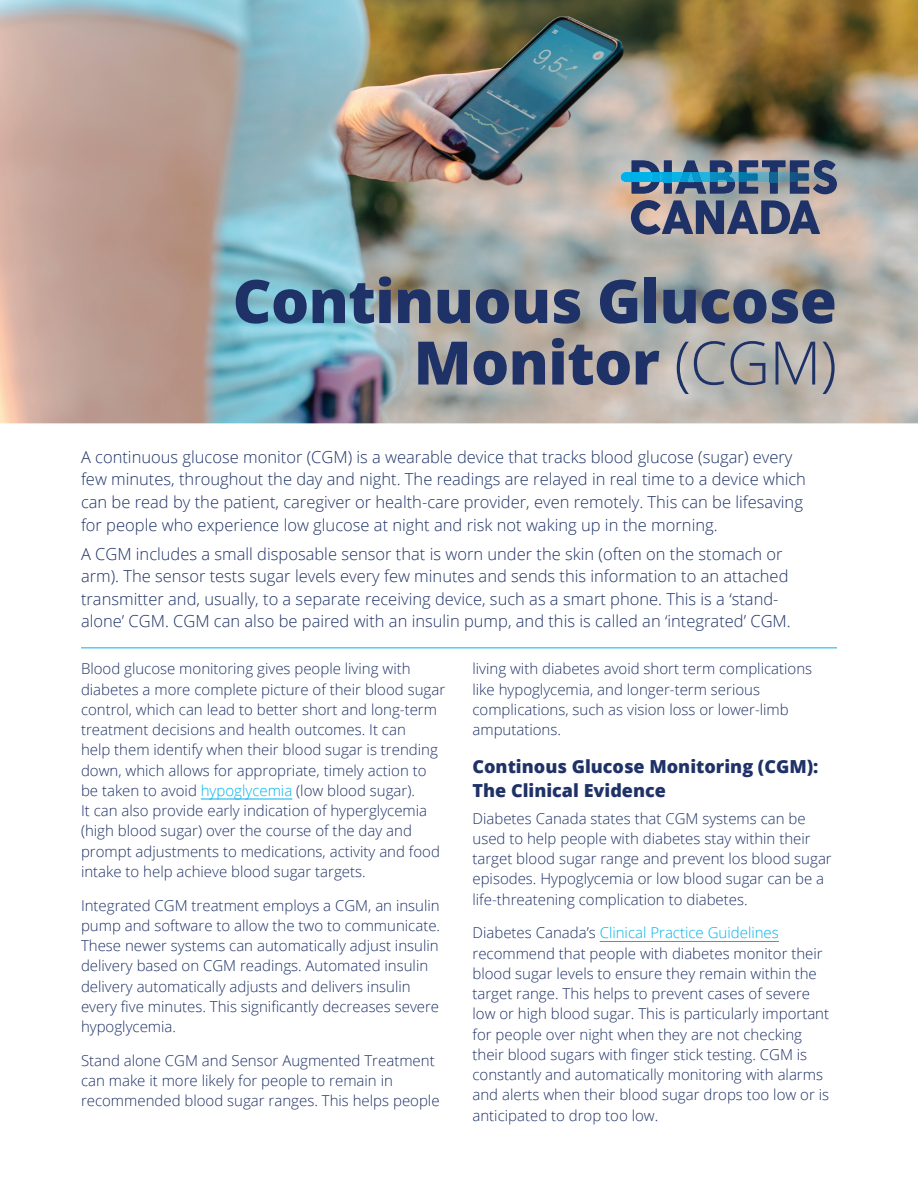
<style>
.page{position:relative;width:918px;height:1188px;background:#fff}
.page>*{position:absolute;margin:0;border:0;box-sizing:border-box;transform-origin:0 0}
.t1{font:800 60px/61.5px "Open Sans";letter-spacing:-.01em;color:#1f3267;text-align:right}
.t2{font:800 18px/24px "Open Sans";color:#1f3267}
.t3{font:300 16.5px/22.5px "Open Sans";color:#1f3267}
.t4{font:300 15px/20.2px "Open Sans";color:#1f3267}
.s1{font-weight:300}
.s2{color:#00b2eb}
</style>
<div class="page">
<hr style="left:81px;top:647px;width:756px;height:1px;background:#00b2eb">
<hr style="left:201px;top:799px;width:91px;height:1px;background:#00b2eb">
<hr style="left:600px;top:941px;width:179px;height:1px;background:#00b2eb">
<img style="left:0;top:0;width:918px;height:423px">
<svg style="left:631px;top:200px;width:189px;height:35px;background:#6d7188"></svg>
<img style="left:621px;top:172px;width:10px;height:10px">
<svg style="left:631px;top:160px;width:206px;height:34px;background:#507595"></svg>
<img style="left:790px;top:172px;width:19px;height:10px">
<img style="left:814px;top:172px;width:18px;height:10px">
<p class="t1" style="left:233px;top:267px;width:606px">Continuous Glucose<br>Monitor <span class="s1">(CGM)</span></p>
<p class="t3" style="left:81px;top:445px;width:727px">A continuous glucose monitor (CGM) is a wearable device that tracks blood glucose (sugar) every few minutes, throughout the day and night. The readings are relayed in real time to a device which can be read by the patient, caregiver or health-care provider, even remotely. This can be lifesaving for people who experience low glucose at night and risk not waking up in the morning.</p>
<p class="t3" style="left:81px;top:542px;width:711px">A CGM includes a small disposable sensor that is worn under the skin (often on the stomach or arm). The sensor tests sugar levels every few minutes and sends this information to an attached transmitter and, usually, to a separate receiving device, such as a smart phone. This is a ‘stand&shy;alone’ CGM. CGM can also be paired with an insulin pump, and this is called an ‘integrated’ CGM.</p>
<p class="t4" style="left:81px;top:659px;width:366px">Blood glucose monitoring gives people living with diabetes a more complete picture of their blood sugar control, which can lead to better short and long-term treatment decisions and health outcomes. It can<br>help them identify when their blood sugar is trending down, which allows for appropriate, timely action to be taken to avoid <span class="s2">hypoglycemia</span> (low blood sugar).<br>It can also provide early indication of hyperglycemia (high blood sugar) over the course of the day and prompt adjustments to medications, activity and food intake to help achieve blood sugar targets.</p>
<p class="t4" style="left:81px;top:895px;width:361px">Integrated CGM treatment employs a CGM, an insulin pump and software to allow the two to communicate.<br>These newer systems can automatically adjust insulin delivery based on CGM readings. Automated insulin delivery automatically adjusts and delivers insulin</p>
<p class="t4" style="left:81px;top:996px;width:360px">every five minutes. This significantly decreases severe</p>
<p class="t4" style="left:81px;top:1016px;width:97px">hypoglycemia.</p>
<p class="t4" style="left:472px;top:659px;width:341px">living with diabetes avoid short term complications like hypoglycemia, and longer-term serious complications, such as vision loss or lower-limb amputations.</p>
<h4 class="t2" style="left:472px;top:753px;width:347px">Continous Glucose Monitoring (CGM):<br>The Clinical Evidence</h4>
<p class="t4" style="left:472px;top:808px;width:361px">Diabetes Canada states that CGM systems can be used to help people with diabetes stay within their target blood sugar range and prevent los blood sugar episodes. Hypoglycemia or low blood sugar can be a life-threatening complication to diabetes.</p>
<p class="t4" style="left:472px;top:923px;width:358px">Diabetes Canada’s <span class="s2">Clinical Practice Guidelines </span>recommend that people with diabetes monitor their blood sugar levels to ensure they remain within the target range. This helps to prevent cases of severe low or high blood sugar. This is particularly important for people over night when they are not checking</p>
<p class="t4" style="left:472px;top:1044px;width:336px">their blood sugars with finger stick testing. CGM is</p>
<p class="t4" style="left:81px;top:1050px;width:355px">Stand alone CGM and Sensor Augmented Treatment</p>
<p class="t4" style="left:472px;top:1064px;width:352px">constantly and automatically monitoring with alarms</p>
<p class="t4" style="left:81px;top:1070px;width:313px">can make it more likely for people to remain in</p>
<p class="t4" style="left:472px;top:1085px;width:358px">and alerts when their blood sugar drops too low or is</p>
<p class="t4" style="left:81px;top:1091px;width:360px">recommended blood sugar ranges. This helps people</p>
<p class="t4" style="left:472px;top:1105px;width:187px">anticipated to drop too low.</p>
</div>
